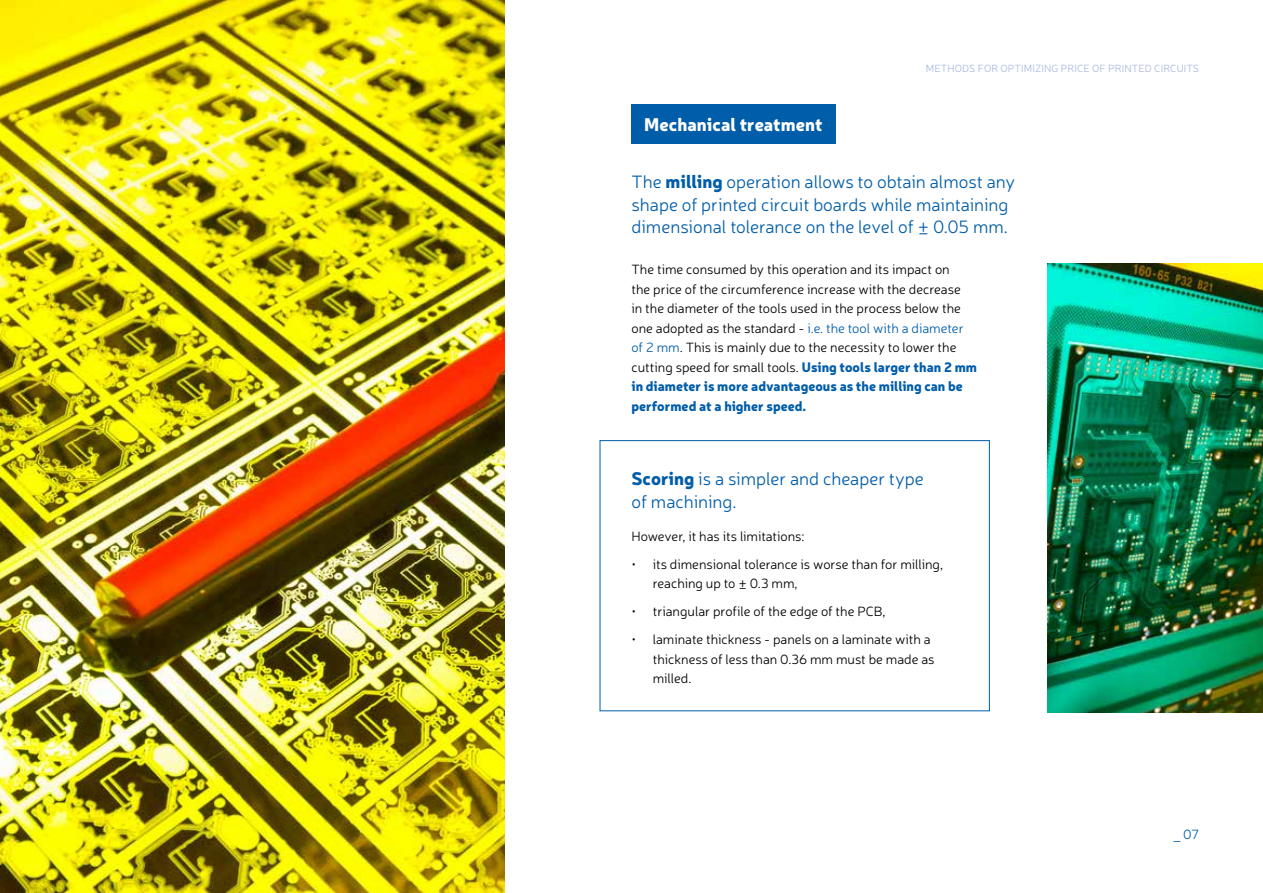
<style>
.page{position:relative;width:1263px;height:893px;background:#fff}
.page>*{position:absolute;margin:0;border:0;box-sizing:border-box;transform-origin:0 0}
.t1{font:300 18px/22.5px "Neris";color:#005da9}
.t2{font:900 18px "Neris";color:#fff}
.t3{font:300 13.5px/19.5px "Neris";color:#000}
.t4{font:300 13.5px "Neris";color:#005da9}
.t5{font:300 10.5px "Neris";letter-spacing:.01em;color:#a5b7df}
.s1{font-weight:900}
.s2{color:#005da9}
.s3{font-weight:900;color:#005da9}
</style>
<div class="page">
<div style="left:600px;top:440px;width:390px;height:271px;border:1px solid #005da9"></div>
<div style="left:631px;top:105px;width:205px;height:39px;background:#005da9"></div>
<img style="left:0;top:1px;width:505px;height:892px">
<img style="left:1047px;top:264px;width:216px;height:448px">
<h1 class="t2" style="left:644px;top:111px;width:180px">Mechanical treatment</h1>
<p class="t5" style="left:926px;top:61px;width:275px">METHODS FOR OPTIMIZING PRICE OF PRINTED CIRCUITS</p>
<h1 class="t1" style="left:631px;top:170px;width:385px">The <span class="s1">milling</span> operation allows to obtain almost any shape of printed circuit boards while maintaining dimensional tolerance on the level of ± 0.05 mm.</h1>
<p class="t3" style="left:631px;top:259px;width:347px">The time consumed by this operation and its impact on<br>the price of the circumference increase with the decrease<br>in the diameter of the tools used in the process below the one adopted as the standard - <span class="s2">i.e. the tool with a diameter of 2 mm</span>. This is mainly due to the necessity to lower the cutting speed for small tools. <span class="s3">Using tools larger than 2 mm in diameter is more advantageous as the milling can be performed at a higher speed.</span></p>
<h1 class="t1" style="left:631px;top:467px;width:294px"><span class="s1">Scoring</span> is a simpler and cheaper type of machining.</h1>
<p class="t3" style="left:631px;top:526px;width:175px">However, it has its limitations:</p>
<p class="t3" style="left:653px;top:554px;width:292px;text-indent:-21px">• its dimensional tolerance is worse than for milling, reaching up to ± 0.3 mm,</p>
<p class="t3" style="left:631px;top:601px;width:255px">• triangular profile of the edge of the PCB,</p>
<p class="t3" style="left:653px;top:629px;width:283px;text-indent:-21px">• laminate thickness - panels on a laminate with a thickness of less than 0.36 mm must be made as milled.</p>
<p class="t4" style="left:1174px;top:826px;width:27px">_ 07</p>
</div>
